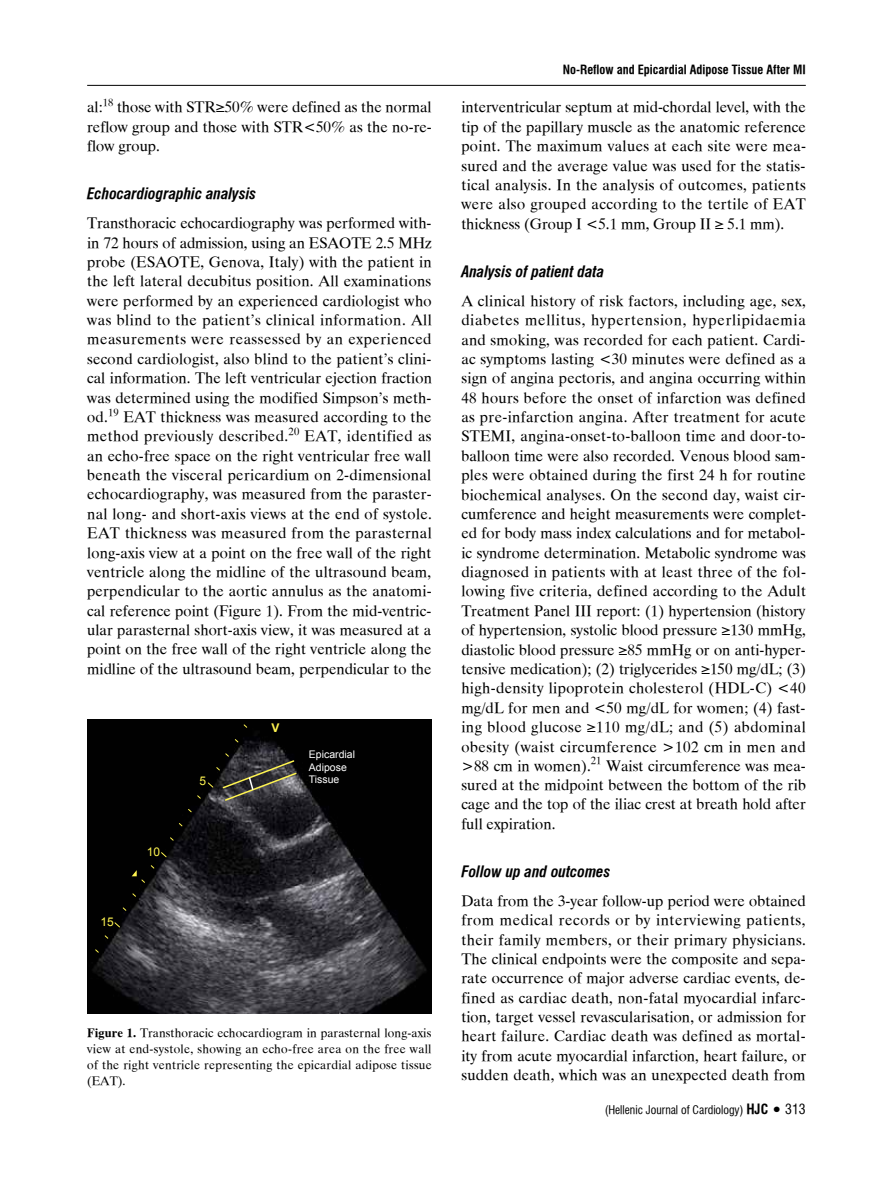
<style>
.page{position:relative;width:893px;height:1191px;background:#fff}
.page>*{position:absolute;margin:0;border:0;box-sizing:border-box;transform-origin:0 0}
.t1{font:15.75px/19.4px "UB Times";color:#000;text-align:justify}
.t2{font:italic 15.75px "UB Helvetica Cond Bold";color:#000}
.t3{font:12.75px/15.8px "UB Times";letter-spacing:.02em;color:#000;text-align:justify}
.t4{font:12.75px "UB Helvetica Cond Bold";color:#000}
.t5{font:12px "UB Helvetica Cond";color:#000}
.t6{font:12px "Arial";color:#fff450}
.t7{font:700 12px "Arial";color:#fff450}
.t8{font:10.5px/12.6px "Arial";color:#fff}
.s1{font-family:"UB Times Bold"}
.s2{font-family:"UB Helvetica Cond Bold";font-size:14.25px}
.s3{font-size:13.5px}
.s4{font-size:14.25px}
</style>
<div class="page">
<hr style="left:87px;top:85px;width:719px;height:1px;background:#000">
<img style="left:87px;top:719px;width:345px;height:294px">
<svg style="left:95px;top:948px;width:4px;height:5px"></svg>
<svg style="left:104px;top:934px;width:5px;height:5px"></svg>
<svg style="left:122px;top:907px;width:5px;height:4px"></svg>
<svg style="left:132px;top:892px;width:5px;height:5px"></svg>
<svg style="left:132px;top:864px;width:23px;height:19px"></svg>
<svg style="left:169px;top:836px;width:5px;height:5px"></svg>
<svg style="left:160px;top:851px;width:7px;height:7px"></svg>
<svg style="left:114px;top:921px;width:7px;height:7px"></svg>
<svg style="left:178px;top:822px;width:5px;height:5px"></svg>
<svg style="left:187px;top:808px;width:5px;height:5px"></svg>
<svg style="left:197px;top:794px;width:4px;height:5px"></svg>
<svg style="left:234px;top:738px;width:5px;height:5px"></svg>
<svg style="left:207px;top:752px;width:91px;height:50px;background:#3d3c38"></svg>
<svg style="left:243px;top:724px;width:5px;height:4px"></svg>
<p class="t1" style="left:87px;top:96px;width:346px">al:<sup>18</sup> those with STR≥50% were defined as the normal reflow group and those with STR&lt;50% as the no-re&shy;flow group.</p>
<p class="t2" style="left:87px;top:185px;width:170px">Echocardiographic analysis</p>
<p class="t1" style="left:87px;top:212px;width:346px">Transthoracic echocardiography was performed with&shy;in 72 hours of admission, using an ESAOTE 2.5 MHz probe (ESAOTE, Genova, Italy) with the patient in the left lateral decubitus position. All examinations were performed by an experienced cardiologist who was blind to the patient’s clinical information. All measurements were reassessed by an experienced second cardiologist, also blind to the patient’s clini&shy;cal information. The left ventricular ejection fraction was determined using the modified Simpson’s meth&shy;od.<sup>19</sup> EAT thickness was measured according to the method previously described.<sup>20</sup> EAT, identified as an echo-free space on the right ventricular free wall beneath the visceral pericardium on 2-dimensional echocardiography, was measured from the paraster&shy;nal long- and short-axis views at the end of systole.<br>EAT thickness was measured from the parasternal long-axis view at a point on the free wall of the right ventricle along the midline of the ultrasound beam, perpendicular to the aortic annulus as the anatomi&shy;cal reference point (Figure 1). From the mid-ventric&shy;ular parasternal short-axis view, it was measured at a point on the free wall of the right ventricle along the midline of the ultrasound beam, perpendicular to the</p>
<p class="t6" style="left:100px;top:914px;width:15px">15</p>
<p class="t6" style="left:147px;top:843px;width:15px">10</p>
<p class="t6" style="left:199px;top:773px;width:8px">5</p>
<p class="t7" style="left:271px;top:720px;width:10px">V</p>
<p class="t8" style="left:309px;top:748px;width:48px">Epicardial<br>Adipose<br>Tissue</p>
<p class="t3" style="left:87px;top:1024px;width:346px"><span class="s1">Figure 1.</span> Transthoracic echocardiogram in parasternal long-axis view at end-systole, showing an echo-free area on the free wall of the right ventricle representing the epicardial adipose tissue (EAT).</p>
<p class="t4" style="left:563px;top:63px;width:244px">No-Reflow and Epicardial Adipose Tissue After MI</p>
<p class="t1" style="left:461px;top:96px;width:346px">interventricular septum at mid-chordal level, with the tip of the papillary muscle as the anatomic reference point. The maximum values at each site were mea&shy;sured and the average value was used for the statis&shy;tical analysis. In the analysis of outcomes, patients were also grouped according to the tertile of EAT thickness (Group I &lt;5.1 mm, Group II ≥ 5.1 mm).</p>
<p class="t2" style="left:461px;top:262px;width:144px">Analysis of patient data</p>
<p class="t1" style="left:461px;top:289px;width:346px">A clinical history of risk factors, including age, sex, diabetes mellitus, hypertension, hyperlipidaemia and smoking, was recorded for each patient. Cardi&shy;ac symptoms lasting &lt;30 minutes were defined as a sign of angina pectoris, and angina occurring within 48 hours before the onset of infarction was defined as pre-infarction angina. After treatment for acute STEMI, angina-onset-to-balloon time and door-to&shy;balloon time were also recorded. Venous blood sam&shy;ples were obtained during the first 24 h for routine biochemical analyses. On the second day, waist cir&shy;cumference and height measurements were complet&shy;ed for body mass index calculations and for metabol&shy;ic syndrome determination. Metabolic syndrome was diagnosed in patients with at least three of the fol&shy;lowing five criteria, defined according to the Adult Treatment Panel III report: (1) hypertension (history of hypertension, systolic blood pressure ≥130 mmHg, diastolic blood pressure ≥85 mmHg or on anti-hyper&shy;tensive medication); (2) triglycerides ≥150 mg/dL; (3) high-density lipoprotein cholesterol (HDL-C) &lt;40 mg/dL for men and &lt;50 mg/dL for women; (4) fast&shy;ing blood glucose ≥110 mg/dL; and (5) abdominal obesity (waist circumference &gt;102 cm in men and &gt;88 cm in women).<sup>21</sup> Waist circumference was mea&shy;sured at the midpoint between the bottom of the rib cage and the top of the iliac crest at breath hold after full expiration.</p>
<p class="t2" style="left:461px;top:862px;width:150px">Follow up and outcomes</p>
<p class="t1" style="left:461px;top:889px;width:346px">Data from the 3-year follow-up period were obtained from medical records or by interviewing patients, their family members, or their primary physicians.<br>The clinical endpoints were the composite and sepa&shy;rate occurrence of major adverse cardiac events, de&shy;fined as cardiac death, non-fatal myocardial infarc&shy;tion, target vessel revascularisation, or admission for heart failure. Cardiac death was defined as mortal&shy;ity from acute myocardial infarction, heart failure, or sudden death, which was an unexpected death from</p>
<p class="t5" style="left:605px;top:1103px;width:203px">(Hellenic Journal of Cardiology) <span class="s2">HJC</span> <span class="s3">•</span> <span class="s4">313</span></p>
</div>
